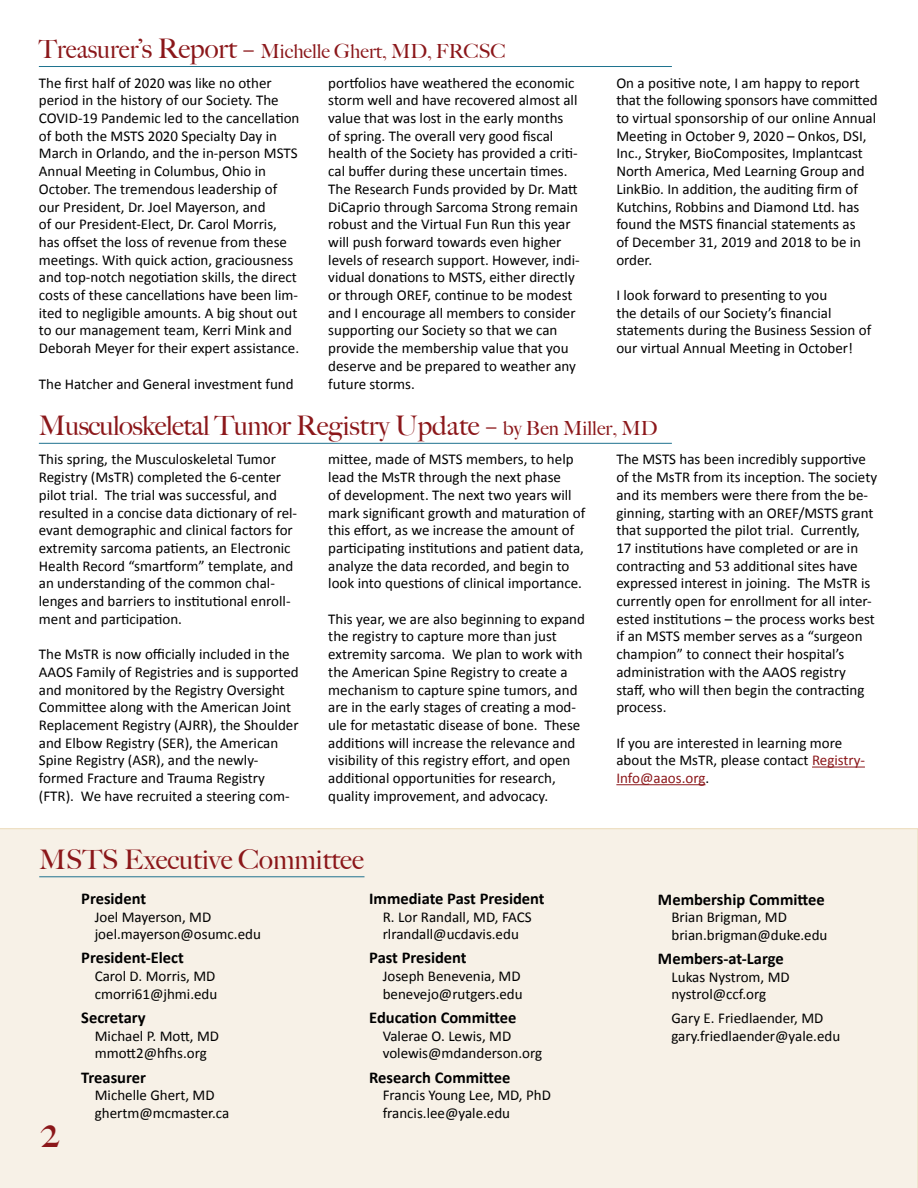
<style>
.page{position:relative;width:918px;height:1188px;background:#fff}
.page>*{position:absolute;margin:0;border:0;box-sizing:border-box;transform-origin:0 0}
.t1{font:500 45px "Big Caslon";color:#8b171a}
.Level_1_Heading{font:500 27px "Big Caslon";letter-spacing:-.02em;color:#8b171a}
.Level_1_Heading-2{font:500 27px "Big Caslon";color:#8b171a}
.Level_1_Heading-3{font:500 19.5px "Big Caslon";color:#8b171a}
.Pa1{font:700 16.5px "Calibri";color:#000}
.Pa2{font:15px/17.7px "Calibri";color:#000}
.Pa1-2{font:15px "Calibri";color:#000}
.s1{font-size:25.5px}
.s2{font-size:27px}
.s3{font-size:19.5px}
.s4{color:#8b171a}
</style>
<div class="page">
<div style="left:0;top:828px;width:918px;height:360px;background:#f7f1e7"></div>
<hr style="left:39px;top:876px;width:326px;height:1px;background:#1e728f">
<hr style="left:39px;top:66px;width:633px;height:1px;background:#1e728f">
<hr style="left:39px;top:443px;width:633px;height:1px;background:#1e728f">
<hr style="left:812px;top:767px;width:53px;height:1px;background:#8b171a">
<hr style="left:616px;top:784px;width:89px;height:1px;background:#8b171a">
<p class="Level_1_Heading-3" style="left:39px;top:36px;width:468px"><span class="s1">Treasurer</span><span class="s2">’s Report –</span> Michelle Ghert, MD, FRCSC</p>
<p class="Pa2" style="left:39px;top:74px;width:262px">The first half of 2020 was like no other period in the history of our Society. The COVID-19 Pandemic led to the cancellation of both the MSTS 2020 Specialty Day in March in Orlando, and the in-person MSTS Annual Meeting in Columbus, Ohio in</p>
<p class="Pa2" style="left:39px;top:180px;width:262px">October. The tremendous leadership of our President, Dr. Joel Mayerson, and<br>of our President-Elect, Dr. Carol Morris, has offset the loss of revenue from these meetings. With quick action, graciousness and top-notch negotiation skills, the direct costs of these cancellations have been lim&shy;ited to negligible amounts. A big shout out to our management team, Kerri Mink and Deborah Meyer for their expert assistance.</p>
<p class="Pa2" style="left:39px;top:375px;width:256px">The Hatcher and General investment fund</p>
<p class="Pa2" style="left:328px;top:74px;width:253px">portfolios have weathered the economic storm well and have recovered almost all value that was lost in the early months<br>of spring. The overall very good fiscal health of the Society has provided a criti&shy;cal buffer during these uncertain times.<br>The Research Funds provided by Dr. Matt DiCaprio through Sarcoma Strong remain robust and the Virtual Fun Run this year will push forward towards even higher levels of research support. However, indi&shy;vidual donations to MSTS, either directly or through OREF, continue to be modest and I encourage all members to consider supporting our Society so that we can provide the membership value that you deserve and be prepared to weather any future storms.</p>
<p class="Pa2" style="left:616px;top:74px;width:245px">On a positive note, I am happy to report</p>
<p class="Pa2" style="left:616px;top:92px;width:263px">that the following sponsors have committed</p>
<p class="Pa2" style="left:616px;top:109px;width:261px">to virtual sponsorship of our online Annual Meeting in October 9, 2020 – Onkos, DSI, Inc., Stryker, BioComposites, Implantcast North America, Med Learning Group and LinkBio. In addition, the auditing firm of Kutchins, Robbins and Diamond Ltd. has found the MSTS financial statements as<br>of December 31, 2019 and 2018 to be in order.</p>
<p class="Pa2" style="left:616px;top:286px;width:256px">I look forward to presenting to you<br>the details of our Society’s financial statements during the Business Session of our virtual Annual Meeting in October!</p>
<p class="Level_1_Heading" style="left:39px;top:404px;width:620px">Musculoskeletal Tumor Registry Update – <span class="s3">by Ben Miller, MD</span></p>
<p class="Pa2" style="left:39px;top:451px;width:260px">This spring, the Musculoskeletal Tumor Registry (MsTR) completed the 6-center pilot trial. The trial was successful, and resulted in a concise data dictionary of rel&shy;evant demographic and clinical factors for extremity sarcoma patients, an Electronic Health Record “smartform” template, and an understanding of the common chal&shy;lenges and barriers to institutional enroll&shy;ment and participation.</p>
<p class="Pa2" style="left:39px;top:645px;width:261px">The MsTR is now officially included in the AAOS Family of Registries and is supported and monitored by the Registry Oversight Committee along with the American Joint Replacement Registry (AJRR), the Shoulder and Elbow Registry (SER), the American Spine Registry (ASR), and the newly&shy;formed Fracture and Trauma Registry (FTR). We have recruited a steering com-</p>
<p class="Pa2" style="left:328px;top:451px;width:258px">mittee, made of MSTS members, to help lead the MsTR through the next phase<br>of development. The next two years will mark significant growth and maturation of this effort, as we increase the amount of participating institutions and patient data, analyze the data recorded, and begin to look into questions of clinical importance.</p>
<p class="Pa2" style="left:328px;top:610px;width:258px">This year, we are also beginning to expand the registry to capture more than just extremity sarcoma. We plan to work with the American Spine Registry to create a mechanism to capture spine tumors, and are in the early stages of creating a mod&shy;ule for metastatic disease of bone. These additions will increase the relevance and visibility of this registry effort, and open additional opportunities for research, quality improvement, and advocacy.</p>
<p class="Pa2" style="left:616px;top:451px;width:262px">The MSTS has been incredibly supportive of the MsTR from its inception. The society and its members were there from the be&shy;ginning, starting with an OREF/MSTS grant that supported the pilot trial. Currently, 17 institutions have completed or are in contracting and 53 additional sites have expressed interest in joining. The MsTR is currently open for enrollment for all inter&shy;ested institutions – the process works best if an MSTS member serves as a “surgeon champion” to connect their hospital’s administration with the AAOS registry staff, who will then begin the contracting process.</p>
<p class="Pa2" style="left:616px;top:734px;width:250px">If you are interested in learning more about the MsTR, please contact <span class="s4">Registry-<br>Info@aaos.org</span>.</p>
<p class="Level_1_Heading-2" style="left:39px;top:837px;width:326px">MSTS Executive Committee</p>
<p class="t1" style="left:40px;top:1094px;width:21px">2</p>
<p class="Pa1" style="left:81px;top:888px;width:66px">President</p>
<p class="Pa1-2" style="left:95px;top:907px;width:118px">Joel Mayerson, MD</p>
<p class="Pa1-2" style="left:95px;top:925px;width:168px">joel.mayerson@osumc.edu</p>
<p class="Pa1" style="left:81px;top:947px;width:104px">President-Elect</p>
<p class="Pa1-2" style="left:95px;top:967px;width:122px">Carol D. Morris, MD</p>
<p class="Pa1-2" style="left:95px;top:984px;width:124px">cmorri61@jhmi.edu</p>
<p class="Pa1" style="left:81px;top:1007px;width:66px">Secretary</p>
<p class="Pa1-2" style="left:95px;top:1026px;width:126px">Michael P. Mott, MD</p>
<p class="Pa1-2" style="left:95px;top:1044px;width:114px">mmott2@hfhs.org</p>
<p class="Pa1" style="left:81px;top:1067px;width:66px">Treasurer</p>
<p class="Pa1-2" style="left:95px;top:1086px;width:121px">Michelle Ghert, MD</p>
<p class="Pa1-2" style="left:95px;top:1103px;width:136px">ghertm@mcmaster.ca</p>
<p class="Pa1" style="left:369px;top:888px;width:177px">Immediate Past President</p>
<p class="Pa1-2" style="left:383px;top:907px;width:150px">R. Lor Randall, MD, FACS</p>
<p class="Pa1-2" style="left:383px;top:925px;width:138px">rlrandall@ucdavis.edu</p>
<p class="Pa1" style="left:369px;top:947px;width:99px">Past President</p>
<p class="Pa1-2" style="left:383px;top:967px;width:139px">Joseph Benevenia, MD</p>
<p class="Pa1-2" style="left:383px;top:984px;width:141px">benevejo@rutgers.edu</p>
<p class="Pa1" style="left:369px;top:1007px;width:149px">Education Committee</p>
<p class="Pa1-2" style="left:383px;top:1026px;width:130px">Valerae O. Lewis, MD</p>
<p class="Pa1-2" style="left:383px;top:1044px;width:161px">volewis@mdanderson.org</p>
<p class="Pa1" style="left:369px;top:1067px;width:143px">Research Committee</p>
<p class="Pa1-2" style="left:383px;top:1086px;width:170px">Francis Young Lee, MD, PhD</p>
<p class="Pa1-2" style="left:383px;top:1103px;width:129px">francis.lee@yale.edu</p>
<p class="Pa1" style="left:658px;top:888px;width:168px">Membership Committee</p>
<p class="Pa1-2" style="left:671px;top:908px;width:117px">Brian Brigman, MD</p>
<p class="Pa1-2" style="left:671px;top:925px;width:158px">brian.brigman@duke.edu</p>
<p class="Pa1" style="left:658px;top:948px;width:127px">Members-at-Large</p>
<p class="Pa1-2" style="left:671px;top:967px;width:120px">Lukas Nystrom, MD</p>
<p class="Pa1-2" style="left:671px;top:985px;width:96px">nystrol@ccf.org</p>
<p class="Pa1-2" style="left:671px;top:1009px;width:153px">Gary E. Friedlaender, MD</p>
<p class="Pa2" style="left:671px;top:1027px;width:170px">gary.friedlaender@yale.edu</p>
</div>
